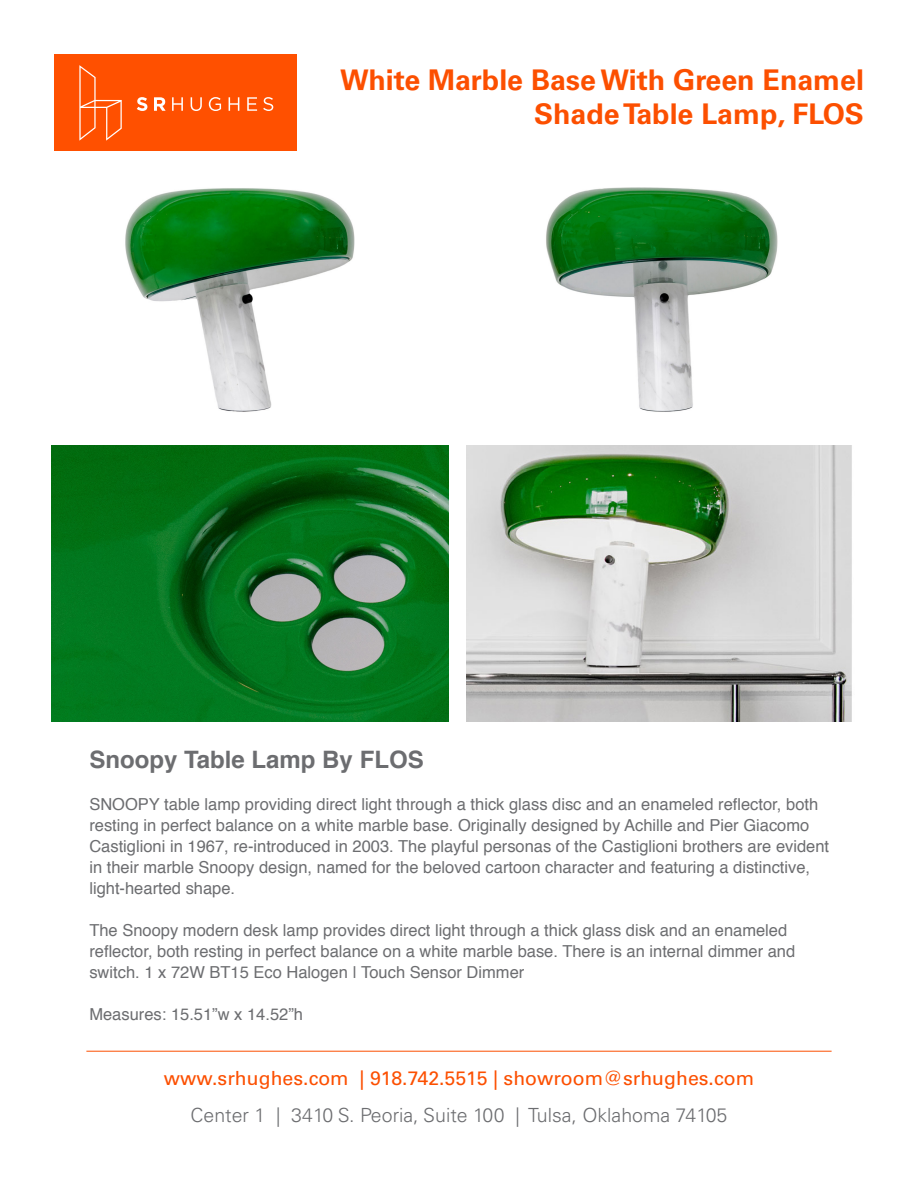
<style>
.page{position:relative;width:918px;height:1188px;background:#fff}
.page>*{position:absolute;margin:0;border:0;box-sizing:border-box;transform-origin:0 0}
.t1{font:700 28.5px/34.2px "Univers LT Pro 65";color:#fc4f00;text-align:right}
.t2{font:700 24px "Helvetica";color:#6c6d70}
.t3{font:19.5px "Univers LT Pro 55 Roman";color:#fc4f00}
.t4{font:300 19.5px "Univers LT Pro 45";color:#6c6d70}
.t5{font:16.5px/21px "Helvetica";color:#6c6d70}
</style>
<div class="page">
<div style="left:54px;top:54px;width:243px;height:96px;background:#ff5000"></div>
<svg style="left:79px;top:65px;width:43px;height:76px"></svg>
<svg style="left:137px;top:97px;width:10px;height:14px"></svg>
<svg style="left:154px;top:97px;width:12px;height:14px"></svg>
<svg style="left:172px;top:97px;width:11px;height:14px"></svg>
<svg style="left:191px;top:97px;width:11px;height:14px"></svg>
<svg style="left:209px;top:97px;width:12px;height:14px"></svg>
<svg style="left:229px;top:97px;width:10px;height:14px"></svg>
<svg style="left:247px;top:97px;width:10px;height:14px"></svg>
<svg style="left:263px;top:97px;width:10px;height:14px"></svg>
<hr style="left:86px;top:1051px;width:746px;height:1px;background:#fc4f00">
<img style="left:125px;top:188px;width:230px;height:224px">
<img style="left:52px;top:445px;width:397px;height:276px">
<img style="left:546px;top:187px;width:232px;height:225px">
<img style="left:467px;top:445px;width:385px;height:276px">
<p class="t1" style="left:340px;top:61px;width:525px">White Marble Base With Green Enamel<br>Shade Table Lamp, FLOS</p>
<p class="t2" style="left:89px;top:743px;width:336px">Snoopy Table Lamp By FLOS</p>
<p class="t5" style="left:89px;top:795px;width:741px">SNOOPY table lamp providing direct light through a thick glass disc and an enameled reflector, both resting in perfect balance on a white marble base. Originally designed by Achille and Pier Giacomo Castiglioni in 1967, re-introduced in 2003. The playful personas of the Castiglioni brothers are evident in their marble Snoopy design, named for the beloved cartoon character and featuring a distinctive, light-hearted shape.</p>
<p class="t5" style="left:89px;top:921px;width:707px">The Snoopy modern desk lamp provides direct light through a thick glass disk and an enameled reflector, both resting in perfect balance on a white marble base. There is an internal dimmer and switch. 1 x 72W BT15 Eco Halogen | Touch Sensor Dimmer</p>
<p class="t5" style="left:89px;top:1005px;width:215px">Measures: 15.51”w x 14.52”h</p>
<p class="t3" style="left:164px;top:1064px;width:592px">www.srhughes.com | 918.742.5515 | showroom@srhughes.com</p>
<p class="t4" style="left:191px;top:1102px;width:538px">Center 1 | 3410 S. Peoria, Suite 100 | Tulsa, Oklahoma 74105</p>
</div>
